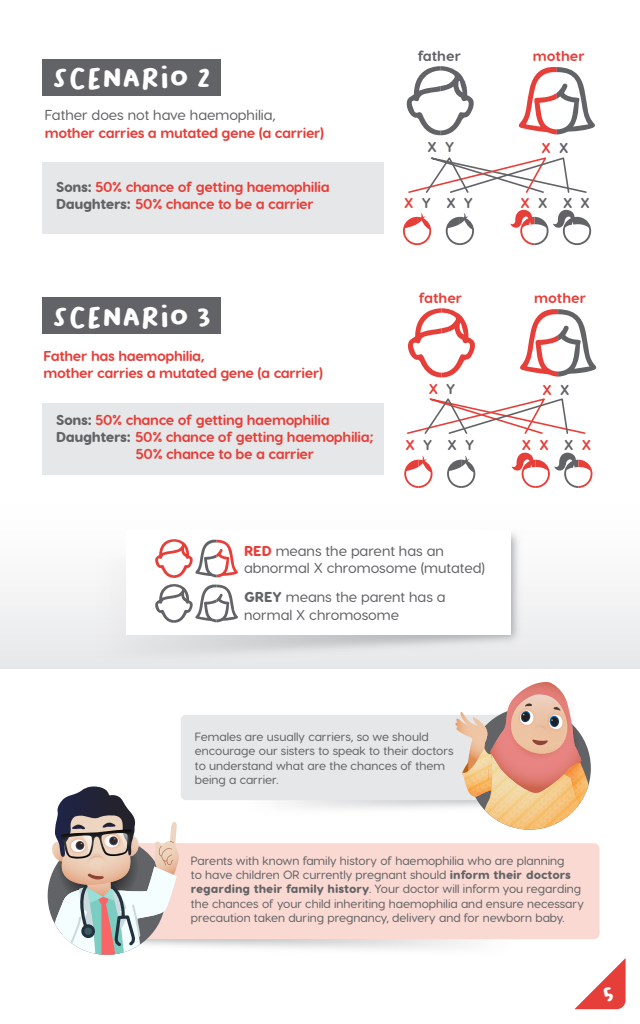
<style>
.page{position:relative;width:640px;height:1024px;background:#fff}
.page>*{position:absolute;margin:0;border:0;box-sizing:border-box;transform-origin:0 0}
.t1{font:28.8px "Bakso Sapi";color:#fff}
.t2{font:700 14.4px/17.2px "Visby Round CF";letter-spacing:-.025em;color:#e63f3a}
.t3{font:500 14.4px/17.2px "Visby Round CF";color:#626366}
.t4{font:700 14.4px "Visby Round CF";color:#626366}
.t5{font:500 12px/14.4px "Visby Round CF";color:#626366}
.s1{font-weight:800;color:#626366}
.s2{color:#626366}
.s3{color:#e63f3a}
.s4{font-weight:800;color:#e63f3a}
.s5{font-weight:800}
</style>
<div class="page">
<div style="left:0;top:493px;width:640px;height:175px;background:linear-gradient(to bottom,#fff,#e8e9ea)"></div>
<div style="left:181px;top:715px;width:370px;height:85px;background:#e6e7e8;border-radius:5px"></div>
<div style="left:134px;top:843px;width:466px;height:96px;background:#fad9d2;border-radius:6px"></div>
<div style="left:42px;top:297px;width:179px;height:37px;background:#626366"></div>
<div style="left:42px;top:403px;width:342px;height:71px;background:#e6e7e8"></div>
<svg style="left:408px;top:308px;width:67px;height:70px"></svg>
<svg style="left:520px;top:309px;width:77px;height:68px"></svg>
<svg style="left:404px;top:456px;width:29px;height:32px"></svg>
<svg style="left:447px;top:456px;width:28px;height:32px"></svg>
<svg style="left:512px;top:452px;width:80px;height:36px"></svg>
<svg style="left:407px;top:398px;width:179px;height:36px"></svg>
<img style="left:0;top:522px;width:527px;height:147px">
<div style="left:127px;top:530px;width:384px;height:104px;background:#fff"></div>
<svg style="left:155px;top:539px;width:83px;height:39px"></svg>
<svg style="left:155px;top:584px;width:83px;height:39px"></svg>
<svg style="left:47px;top:786px;width:132px;height:169px"></svg>
<svg style="left:455px;top:682px;width:136px;height:148px"></svg>
<img style="left:461px;top:748px;width:27px;height:54px">
<div style="left:42px;top:59px;width:179px;height:37px;background:#626366"></div>
<svg style="left:406px;top:66px;width:68px;height:70px"></svg>
<svg style="left:518px;top:67px;width:77px;height:67px"></svg>
<svg style="left:403px;top:213px;width:28px;height:32px"></svg>
<svg style="left:446px;top:213px;width:28px;height:32px"></svg>
<svg style="left:510px;top:209px;width:81px;height:36px"></svg>
<svg style="left:408px;top:157px;width:179px;height:36px"></svg>
<div style="left:42px;top:162px;width:342px;height:72px;background:#e6e7e8"></div>
<svg style="left:574px;top:958px;width:52px;height:51px"></svg>
<h1 class="t1" style="left:52px;top:62px;width:160px">sCenaRio 2</h1>
<p class="t3" style="left:45px;top:106px;width:233px">Father does not have haemophilia,</p>
<p class="t2" style="left:45px;top:124px;width:281px">mother carries a mutated gene (a carrier)</p>
<p class="t2" style="left:56px;top:178px;width:275px"><span class="s1">Sons:</span> 50% chance of getting haemophilia<br><span class="s1">Daughters:</span> 50% chance to be a carrier</p>
<p class="t4" style="left:418px;top:46px;width:45px">father</p>
<p class="t2" style="left:533px;top:47px;width:53px">mother</p>
<p class="t4" style="left:427px;top:137px;width:28px">X Y</p>
<p class="t2" style="left:541px;top:139px;width:28px">X <span class="s2">X</span></p>
<p class="t4" style="left:404px;top:193px;width:70px"><span class="s3">X</span> Y X Y</p>
<p class="t4" style="left:521px;top:193px;width:71px"><span class="s3">X</span> X X X</p>
<h1 class="t1" style="left:52px;top:300px;width:161px">sCenaRio 3</h1>
<p class="t2" style="left:44px;top:347px;width:281px">Father has haemophilia,<br>mother carries a mutated gene (a carrier)</p>
<p class="t2" style="left:56px;top:411px;width:275px"><span class="s1">Sons:</span> 50% chance of getting haemophilia</p>
<p class="t2" style="left:56px;top:428px;width:319px"><span class="s1">Daughters:</span> 50% chance of getting haemophilia;</p>
<p class="t2" style="left:136px;top:445px;width:180px">50% chance to be a carrier</p>
<p class="t2" style="left:419px;top:289px;width:45px">father</p>
<p class="t2" style="left:534px;top:289px;width:53px">mother</p>
<p class="t2" style="left:429px;top:380px;width:28px">X <span class="s2">Y</span></p>
<p class="t2" style="left:543px;top:381px;width:28px">X <span class="s2">X</span></p>
<p class="t4" style="left:405px;top:435px;width:70px"><span class="s3">X</span> Y X Y</p>
<p class="t2" style="left:522px;top:436px;width:71px">X X <span class="s2">X</span> X</p>
<p class="t3" style="left:244px;top:542px;width:242px"><span class="s4">RED</span> means the parent has an abnormal X chromosome (mutated)</p>
<p class="t3" style="left:244px;top:588px;width:203px"><span class="s5">GREY</span> means the parent has a normal X chromosome</p>
<p class="t5" style="left:195px;top:729px;width:260px">Females are usually carriers, so we should encourage our sisters to speak to their doctors to understand what are the chances of them being a carrier.</p>
<p class="t5" style="left:191px;top:853px;width:394px">Parents with known family history of haemophilia who are planning<br>to have children OR currently pregnant should <span class="s5">inform their doctors regarding their family history</span>. Your doctor will inform you regarding the chances of your child inheriting haemophilia and ensure necessary precaution taken during pregnancy, delivery and for newborn baby.</p>
</div>
